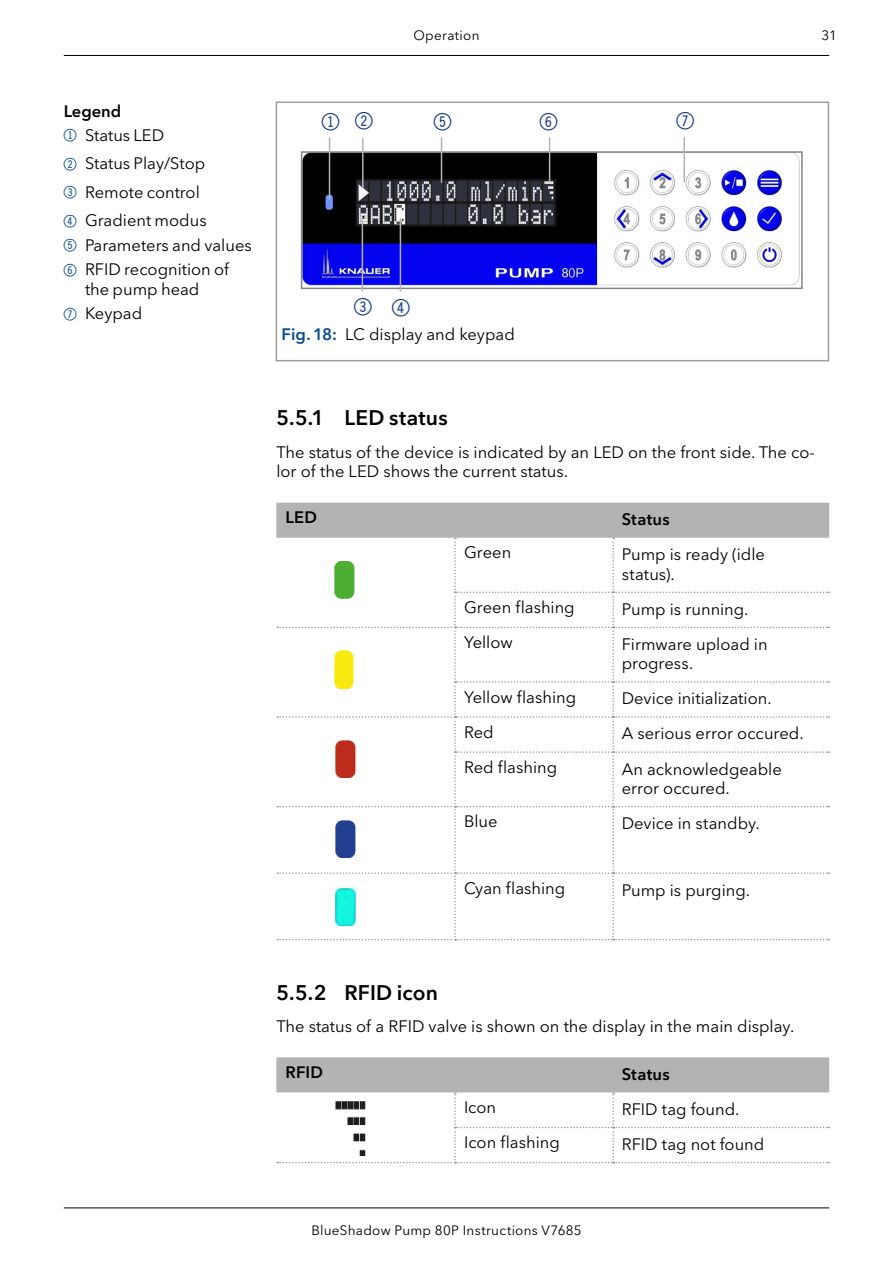
<style>
.page{position:relative;width:893px;height:1263px;background:#fff}
.page>*{position:absolute;margin:0;border:0;box-sizing:border-box;transform-origin:0 0}
.t1{font:28.95px "Double Digits Round";color:#143a84}
.t2{font:600 21px "Avenir Next W1 G";letter-spacing:.01em;color:#000}
.t3{font:16.5px/19.5px "Avenir Next W1 G";color:#000}
.t4{font:600 16.5px "Avenir Next W1 G";letter-spacing:.015em;color:#000}
.t5{font:13.5px "Avenir Next W1 G";letter-spacing:.02em;color:#000}
.s1{font-weight:600}
.s2{font-family:"Double Digits Round";font-size:21px;color:#0a4a92}
.s3{font-weight:600;color:#0a4a92}
</style>
<div class="page">
<hr style="left:64px;top:55px;width:765px;height:1px;background:#000">
<hr style="left:64px;top:1207px;width:765px;height:1px;background:#000">
<svg style="left:275px;top:102px;width:553px;height:259px"></svg>
<hr style="left:276px;top:103px;width:1px;height:257px;background:#9d9d9c">
<hr style="left:276px;top:102px;width:553px;height:1px;background:#9d9d9c">
<hr style="left:828px;top:103px;width:1px;height:257px;background:#9d9d9c">
<hr style="left:276px;top:360px;width:553px;height:1px;background:#9d9d9c">
<svg style="left:276px;top:503px;width:553px;height:437px"></svg>
<svg style="left:276px;top:1057px;width:553px;height:106px"></svg>
<img style="left:304px;top:154px;width:496px;height:132px">
<div style="left:301px;top:151px;width:502px;height:138px;border:2px solid #828383"></div>
<hr style="left:329px;top:137px;width:1px;height:63px;background:#b3b3b3">
<hr style="left:441px;top:137px;width:1px;height:46px;background:#b3b3b3">
<hr style="left:549px;top:137px;width:1px;height:46px;background:#b3b3b3">
<hr style="left:683px;top:137px;width:2px;height:45px;background:#b3b3b3">
<hr style="left:362px;top:218px;width:1px;height:73px;background:#b3b3b3">
<hr style="left:400px;top:218px;width:1px;height:74px;background:#b3b3b3">
<hr style="left:362px;top:138px;width:2px;height:50px;background:#b3b3b3">
<img style="left:335px;top:561px;width:19px;height:37px">
<img style="left:335px;top:651px;width:19px;height:37px">
<img style="left:336px;top:741px;width:19px;height:37px">
<img style="left:336px;top:820px;width:19px;height:37px">
<img style="left:336px;top:888px;width:19px;height:38px">
<img style="left:336px;top:1101px;width:30px;height:55px">
<p class="t3" style="left:64px;top:99px;width:102px;line-height:24px"><span class="s1">Legend<br></span><span class="s2">1</span> Status LED</p>
<p class="t3" style="left:64px;top:149px;width:144px;line-height:28.5px"><span class="s2">2</span> Status Play/Stop<br><span class="s2">3</span> Remote control<br><span class="s2">4</span> Gradient modus</p>
<p class="t3" style="left:64px;top:233px;width:190px;line-height:24.3px"><span class="s2">5</span> Parameters and values<br><span class="s2">6</span> RFID recognition of</p>
<p class="t3" style="left:64px;top:277px;width:137px;line-height:24.3px;text-indent:21px">the pump head<br><span class="s2">7</span> Keypad</p>
<p class="t5" style="left:413px;top:27px;width:68px">Operation</p>
<p class="t5" style="left:821px;top:27px;width:17px">31</p>
<h1 class="t1" style="left:322px;top:109px;width:57px">1 2</h1>
<h1 class="t1" style="left:434px;top:109px;width:24px">5</h1>
<h1 class="t1" style="left:540px;top:109px;width:24px">6</h1>
<h1 class="t1" style="left:676px;top:109px;width:24px">7</h1>
<h1 class="t1" style="left:354px;top:295px;width:62px">3 4</h1>
<p class="t3" style="left:281px;top:325px;width:235px"><span class="s3">Fig.18:</span> LC display and keypad</p>
<p class="t2" style="left:276px;top:405px;width:173px">5.5.1 LED status</p>
<p class="t3" style="left:276px;top:442px;width:540px">The status of the device is indicated by an LED on the front side. The co&shy;lor of the LED shows the current status.</p>
<p class="t4" style="left:285px;top:508px;width:33px">LED</p>
<p class="t4" style="left:622px;top:509px;width:50px">Status</p>
<p class="t3" style="left:464px;top:543px;width:49px">Green</p>
<p class="t3" style="left:622px;top:545px;width:145px">Pump is ready (idle status).</p>
<p class="t3" style="left:464px;top:597px;width:112px">Green flashing</p>
<p class="t3" style="left:622px;top:599px;width:128px">Pump is running.</p>
<p class="t3" style="left:464px;top:633px;width:50px">Yellow</p>
<p class="t3" style="left:622px;top:634px;width:147px">Firmware upload in progress.</p>
<p class="t3" style="left:464px;top:687px;width:114px">Yellow flashing</p>
<p class="t3" style="left:622px;top:689px;width:151px">Device initialization.</p>
<p class="t3" style="left:464px;top:722px;width:31px">Red</p>
<p class="t3" style="left:622px;top:724px;width:183px">A serious error occured.</p>
<p class="t3" style="left:464px;top:757px;width:95px">Red flashing</p>
<p class="t3" style="left:622px;top:759px;width:162px">An acknowledgeable error occured.</p>
<p class="t3" style="left:464px;top:812px;width:35px">Blue</p>
<p class="t3" style="left:622px;top:814px;width:140px">Device in standby.</p>
<p class="t3" style="left:464px;top:878px;width:103px">Cyan flashing</p>
<p class="t3" style="left:622px;top:880px;width:130px">Pump is purging.</p>
<p class="t2" style="left:276px;top:979px;width:163px">5.5.2 RFID icon</p>
<p class="t3" style="left:276px;top:1016px;width:519px">The status of a RFID valve is shown on the display in the main display.</p>
<p class="t4" style="left:285px;top:1062px;width:39px">RFID</p>
<p class="t4" style="left:622px;top:1064px;width:50px">Status</p>
<p class="t3" style="left:464px;top:1098px;width:34px">Icon</p>
<p class="t3" style="left:622px;top:1099px;width:119px">RFID tag found.</p>
<p class="t3" style="left:464px;top:1133px;width:97px">Icon flashing</p>
<p class="t3" style="left:622px;top:1134px;width:144px">RFID tag not found</p>
<p class="t5" style="left:311px;top:1222px;width:272px">BlueShadow Pump 80P Instructions V7685</p>
</div>
